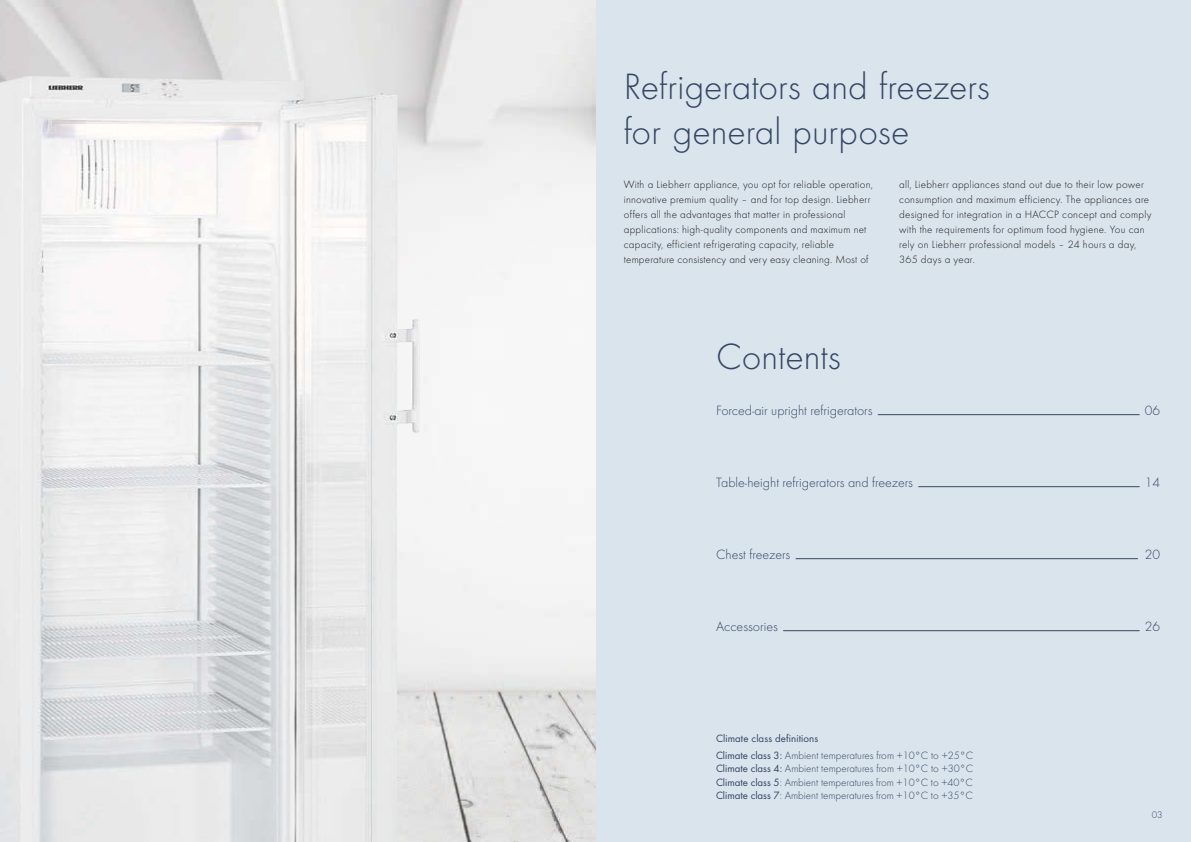
<style>
.page{position:relative;width:1191px;height:842px;background:#fff}
.page>*{position:absolute;margin:0;border:0;box-sizing:border-box;transform-origin:0 0}
.t1{font:300 38px/45px "Futura";color:#344663}
.t2{font:300 14px "Futura";color:#344663}
.t3{font:300 11px/15px "Futura";letter-spacing:.02em;color:#1a1a18}
.t4{font:300 11px/13.5px "Futura";color:#344663;text-align:justify}
.t5{font:11px "Futura Boo";letter-spacing:.01em;color:#344663}
.t6{font:300 10px "Futura";color:#344663}
.s1{font-family:"Futura Boo";font-weight:400}
</style>
<div class="page">
<div style="left:590px;top:0;width:601px;height:842px;background:#dae4ed"></div>
<img style="left:0;top:0;width:595px;height:842px">
<img style="left:0;top:76px;width:419px;height:766px">
<hr style="left:877px;top:414px;width:262px;height:1px;background:#344663">
<hr style="left:918px;top:486px;width:221px;height:1px;background:#344663">
<hr style="left:795px;top:558px;width:342px;height:1px;background:#344663">
<hr style="left:783px;top:630px;width:356px;height:1px;background:#344663">
<h1 class="t1" style="left:624px;top:68px;width:367px">Refrigerators and freezers for general purpose</h1>
<p class="t3" style="left:624px;top:177px;width:251px">With a Liebherr appliance, you opt for reliable operation, innovative premium quality – and for top design. Liebherr offers all the advantages that matter in professional applications: high-quality components and maximum net capacity, efficient refrigerating capacity, reliable temperature consistency and very easy cleaning. Most of</p>
<p class="t3" style="left:899px;top:177px;width:254px">all, Liebherr appliances stand out due to their low power consumption and maximum efficiency. The appliances are designed for integration in a HACCP concept and comply with the requirements for optimum food hygiene. You can rely on Liebherr professional models – 24 hours a day, 365 days a year.</p>
<h1 class="t1" style="left:716px;top:337px;width:126px">Contents</h1>
<p class="t2" style="left:716px;top:404px;width:158px">Forced-air upright refrigerators</p>
<p class="t2" style="left:1144px;top:404px;width:17px">06</p>
<p class="t2" style="left:716px;top:476px;width:198px">Table-height refrigerators and freezers</p>
<p class="t2" style="left:1144px;top:476px;width:17px">14</p>
<p class="t2" style="left:716px;top:548px;width:76px">Chest freezers</p>
<p class="t2" style="left:1144px;top:548px;width:17px">20</p>
<p class="t2" style="left:716px;top:620px;width:63px">Accessories</p>
<p class="t2" style="left:1144px;top:620px;width:17px">26</p>
<p class="t5" style="left:716px;top:734px;width:104px">Climate class definitions</p>
<p class="t4" style="left:716px;top:749px;width:259px"><span class="s1">Climate class 3:</span> Ambient temperatures from +10°C to +25°C <span class="s1">Climate class 4:</span> Ambient temperatures from +10°C to +30°C <span class="s1">Climate class 5</span>: Ambient temperatures from +10°C to +40°C <span class="s1">Climate class 7</span>: Ambient temperatures from +10°C to +35°C</p>
<p class="t6" style="left:1151px;top:811px;width:12px">03</p>
</div>
